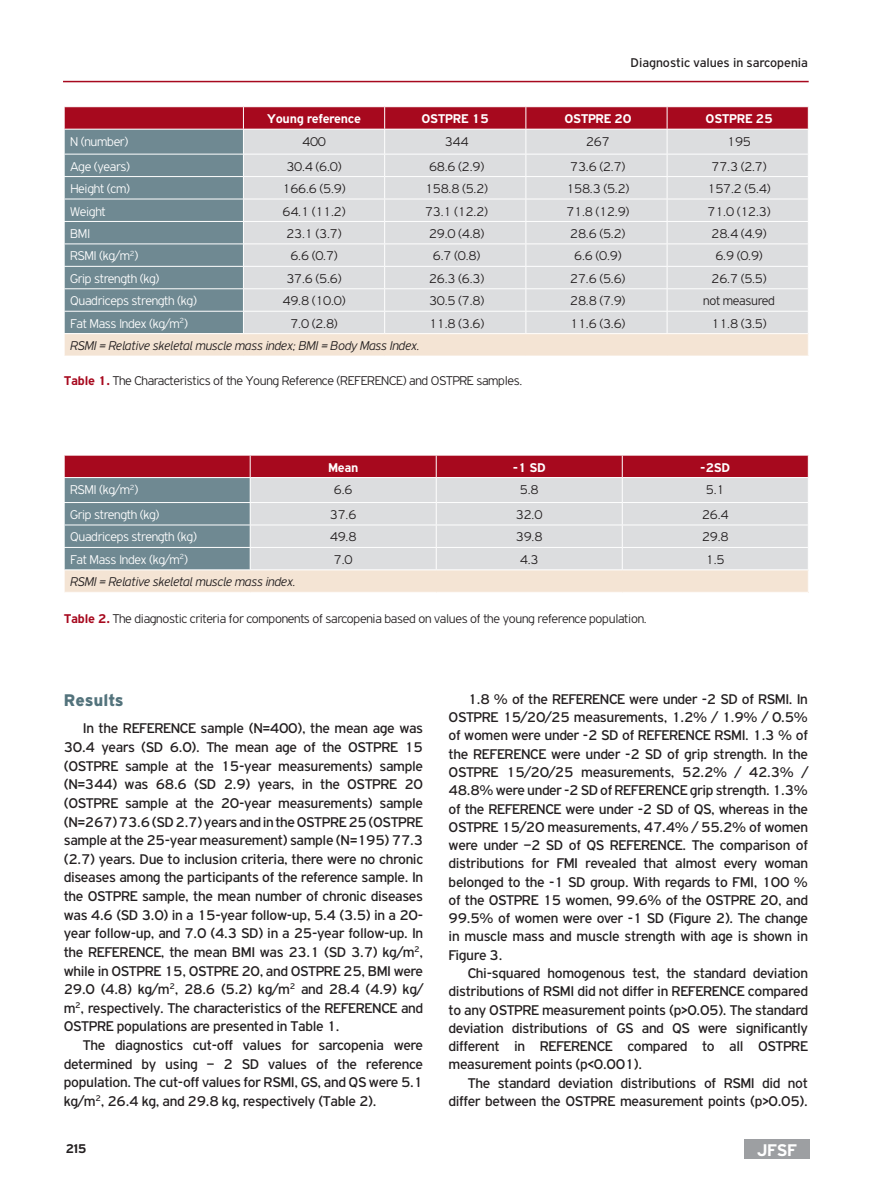
<style>
.page{position:relative;width:893px;height:1191px;background:#fff}
.page>*{position:absolute;margin:0;border:0;box-sizing:border-box;transform-origin:0 0}
.TITLE_BOLD{font:900 18px "PF Highway Gothic";color:#53737c}
.t1{font:700 18px "PF Highway Gothic";color:#fff}
.t2{font:15px/18.3px "PF Highway Gothic";letter-spacing:-.02em;color:#231f20;text-align:justify}
.LEGEND{font:300 13.5px "PF Highway Gothic";letter-spacing:-.02em;color:#231f20}
.LEGEND-2{font:300 13.5px "PF Highway Gothic";letter-spacing:-.02em;color:#fff}
.LEGEND-3{font:italic 300 13.5px "PF Highway Gothic";letter-spacing:-.02em;color:#231f20}
.LEGEND-4{font:700 13.5px "PF Highway Gothic";letter-spacing:-.02em;color:#fff}
.t3{font:13.5px "PF Highway Gothic";color:#231f20}
.t4{font:700 13.5px "PF Highway Gothic";color:#231f20}
.s1{font-weight:700;color:#a7091e}
</style>
<div class="page">
<div style="left:744px;top:1139px;width:66px;height:19px;background:#9d9fa2"></div>
<hr style="left:63px;top:81px;width:746px;height:1px;background:#a7091e">
<svg style="left:64px;top:107px;width:745px;height:249px;background:#c6bdc0"></svg>
<svg style="left:64px;top:455px;width:745px;height:137px;background:#c7b1b4"></svg>
<p class="t3" style="left:631px;top:56px;width:179px">Diagnostic values in sarcopenia</p>
<p class="LEGEND-4" style="left:267px;top:111px;width:95px">Young reference</p>
<p class="LEGEND-4" style="left:422px;top:111px;width:69px">OSTPRE 15</p>
<p class="LEGEND-4" style="left:564px;top:111px;width:69px">OSTPRE 20</p>
<p class="LEGEND-4" style="left:706px;top:111px;width:69px">OSTPRE 25</p>
<p class="LEGEND-2" style="left:70px;top:134px;width:60px">N (number)</p>
<p class="LEGEND" style="left:302px;top:134px;width:25px">400</p>
<p class="LEGEND" style="left:445px;top:134px;width:25px">344</p>
<p class="LEGEND" style="left:586px;top:134px;width:25px">267</p>
<p class="LEGEND" style="left:727px;top:134px;width:25px">195</p>
<p class="LEGEND-2" style="left:70px;top:159px;width:61px">Age (years)</p>
<p class="LEGEND" style="left:286px;top:159px;width:57px">30.4 (6.0)</p>
<p class="LEGEND" style="left:429px;top:159px;width:57px">68.6 (2.9)</p>
<p class="LEGEND" style="left:570px;top:159px;width:57px">73.6 (2.7)</p>
<p class="LEGEND" style="left:711px;top:159px;width:57px">77.3 (2.7)</p>
<p class="LEGEND-2" style="left:70px;top:181px;width:61px">Height (cm)</p>
<p class="LEGEND" style="left:282px;top:181px;width:65px">166.6 (5.9)</p>
<p class="LEGEND" style="left:425px;top:181px;width:65px">158.8 (5.2)</p>
<p class="LEGEND" style="left:566px;top:181px;width:65px">158.3 (5.2)</p>
<p class="LEGEND" style="left:708px;top:181px;width:65px">157.2 (5.4)</p>
<p class="LEGEND-2" style="left:70px;top:204px;width:37px">Weight</p>
<p class="LEGEND" style="left:282px;top:204px;width:65px">64.1 (11.2)</p>
<p class="LEGEND" style="left:425px;top:204px;width:65px">73.1 (12.2)</p>
<p class="LEGEND" style="left:566px;top:204px;width:65px">71.8 (12.9)</p>
<p class="LEGEND" style="left:708px;top:204px;width:65px">71.0 (12.3)</p>
<p class="LEGEND-2" style="left:70px;top:226px;width:22px">BMI</p>
<p class="LEGEND" style="left:286px;top:226px;width:57px">23.1 (3.7)</p>
<p class="LEGEND" style="left:429px;top:226px;width:57px">29.0 (4.8)</p>
<p class="LEGEND" style="left:570px;top:226px;width:57px">28.6 (5.2)</p>
<p class="LEGEND" style="left:711px;top:226px;width:57px">28.4 (4.9)</p>
<p class="LEGEND-2" style="left:70px;top:249px;width:70px">RSMI (kg/m<sup>2</sup>)</p>
<p class="LEGEND" style="left:290px;top:249px;width:49px">6.6 (0.7)</p>
<p class="LEGEND" style="left:433px;top:249px;width:49px">6.7 (0.8)</p>
<p class="LEGEND" style="left:574px;top:249px;width:49px">6.6 (0.9)</p>
<p class="LEGEND" style="left:715px;top:249px;width:49px">6.9 (0.9)</p>
<p class="LEGEND-2" style="left:70px;top:271px;width:91px">Grip strength (kg)</p>
<p class="LEGEND" style="left:286px;top:271px;width:57px">37.6 (5.6)</p>
<p class="LEGEND" style="left:429px;top:271px;width:57px">26.3 (6.3)</p>
<p class="LEGEND" style="left:570px;top:271px;width:57px">27.6 (5.6)</p>
<p class="LEGEND" style="left:711px;top:271px;width:57px">26.7 (5.5)</p>
<p class="LEGEND-2" style="left:70px;top:294px;width:128px">Quadriceps strength (kg)</p>
<p class="LEGEND" style="left:282px;top:294px;width:65px">49.8 (10.0)</p>
<p class="LEGEND" style="left:429px;top:294px;width:57px">30.5 (7.8)</p>
<p class="LEGEND" style="left:570px;top:294px;width:57px">28.8 (7.9)</p>
<p class="LEGEND" style="left:703px;top:294px;width:73px">not measured</p>
<p class="LEGEND-2" style="left:70px;top:316px;width:119px">Fat Mass Index (kg/m<sup>2</sup>)</p>
<p class="LEGEND" style="left:290px;top:316px;width:49px">7.0 (2.8)</p>
<p class="LEGEND" style="left:429px;top:316px;width:57px">11.8 (3.6)</p>
<p class="LEGEND" style="left:570px;top:316px;width:57px">11.6 (3.6)</p>
<p class="LEGEND" style="left:711px;top:316px;width:57px">11.8 (3.5)</p>
<p class="LEGEND-3" style="left:70px;top:339px;width:351px">RSMI = Relative skeletal muscle mass index; BMI = Body Mass Index.</p>
<p class="LEGEND" style="left:64px;top:373px;width:460px"><span class="s1">Table 1.</span> The Characteristics of the Young Reference (REFERENCE) and OSTPRE samples.</p>
<p class="LEGEND-4" style="left:328px;top:460px;width:32px">Mean</p>
<p class="LEGEND-4" style="left:513px;top:460px;width:35px">-1 SD</p>
<p class="LEGEND-4" style="left:700px;top:460px;width:32px">-2SD</p>
<p class="LEGEND-2" style="left:70px;top:482px;width:70px">RSMI (kg/m<sup>2</sup>)</p>
<p class="LEGEND" style="left:334px;top:482px;width:20px">6.6</p>
<p class="LEGEND" style="left:520px;top:482px;width:20px">5.8</p>
<p class="LEGEND" style="left:706px;top:482px;width:20px">5.1</p>
<p class="LEGEND-2" style="left:70px;top:507px;width:91px">Grip strength (kg)</p>
<p class="LEGEND" style="left:330px;top:507px;width:28px">37.6</p>
<p class="LEGEND" style="left:516px;top:507px;width:28px">32.0</p>
<p class="LEGEND" style="left:702px;top:507px;width:28px">26.4</p>
<p class="LEGEND-2" style="left:70px;top:530px;width:128px">Quadriceps strength (kg)</p>
<p class="LEGEND" style="left:330px;top:530px;width:28px">49.8</p>
<p class="LEGEND" style="left:516px;top:530px;width:28px">39.8</p>
<p class="LEGEND" style="left:702px;top:530px;width:28px">29.8</p>
<p class="LEGEND-2" style="left:70px;top:552px;width:119px">Fat Mass Index (kg/m<sup>2</sup>)</p>
<p class="LEGEND" style="left:334px;top:552px;width:20px">7.0</p>
<p class="LEGEND" style="left:520px;top:552px;width:20px">4.3</p>
<p class="LEGEND" style="left:706px;top:552px;width:20px">1.5</p>
<p class="LEGEND-3" style="left:70px;top:575px;width:227px">RSMI = Relative skeletal muscle mass index.</p>
<p class="LEGEND" style="left:64px;top:611px;width:585px"><span class="s1">Table 2.</span> The diagnostic criteria for components of sarcopenia based on values of the young reference population.</p>
<p class="TITLE_BOLD" style="left:64px;top:690px;width:61px">Results</p>
<p class="t2" style="left:64px;top:719px;width:361px;text-indent:19px">In the REFERENCE sample (N=400), the mean age was 30.4 years (SD 6.0). The mean age of the OSTPRE 15 (OSTPRE sample at the 15-year measurements) sample (N=344) was 68.6 (SD 2.9) years, in the OSTPRE 20 (OSTPRE sample at the 20-year measurements) sample (N=267) 73.6 (SD 2.7) years and in the OSTPRE 25 (OSTPRE sample at the 25-year measurement) sample (N=195) 77.3 (2.7) years. Due to inclusion criteria, there were no chronic diseases among the participants of the reference sample. In the OSTPRE sample, the mean number of chronic diseases was 4.6 (SD 3.0) in a 15-year follow-up, 5.4 (3.5) in a 20- year follow-up, and 7.0 (4.3 SD) in a 25-year follow-up. In the REFERENCE, the mean BMI was 23.1 (SD 3.7) kg/m<sup>2</sup>, while in OSTPRE 15, OSTPRE 20, and OSTPRE 25, BMI were 29.0 (4.8) kg/m<sup>2</sup>, 28.6 (5.2) kg/m<sup>2</sup> and 28.4 (4.9) kg/ m<sup>2</sup>, respectively. The characteristics of the REFERENCE and OSTPRE populations are presented in Table 1.</p>
<p class="t2" style="left:64px;top:1035px;width:361px;text-indent:19px">The diagnostics cut-off values for sarcopenia were determined by using – 2 SD values of the reference population. The cut-off values for RSMI, GS, and QS were 5.1 kg/m<sup>2</sup>, 26.4 kg, and 29.8 kg, respectively (Table 2).</p>
<p class="t2" style="left:449px;top:690px;width:361px;text-indent:19px">1.8 % of the REFERENCE were under -2 SD of RSMI. In OSTPRE 15/20/25 measurements, 1.2% / 1.9% / 0.5% of women were under -2 SD of REFERENCE RSMI. 1.3 % of the REFERENCE were under -2 SD of grip strength. In the OSTPRE 15/20/25 measurements, 52.2% / 42.3% / 48.8% were under -2 SD of REFERENCE grip strength. 1.3% of the REFERENCE were under -2 SD of QS, whereas in the OSTPRE 15/20 measurements, 47.4% / 55.2% of women were under –2 SD of QS REFERENCE. The comparison of distributions for FMI revealed that almost every woman belonged to the -1 SD group. With regards to FMI, 100 % of the OSTPRE 15 women, 99.6% of the OSTPRE 20, and 99.5% of women were over -1 SD (Figure 2). The change in muscle mass and muscle strength with age is shown in Figure 3.</p>
<p class="t2" style="left:449px;top:964px;width:361px;text-indent:19px">Chi-squared homogenous test, the standard deviation distributions of RSMI did not differ in REFERENCE compared to any OSTPRE measurement points (p&gt;0.05). The standard deviation distributions of GS and QS were significantly different in REFERENCE compared to all OSTPRE measurement points (p&lt;0.001).</p>
<p class="t2" style="left:449px;top:1073px;width:361px;text-align:right">The standard deviation distributions of RSMI did not differ between the OSTPRE measurement points (p&gt;0.05).</p>
<p class="t4" style="left:65px;top:1140px;width:23px">215</p>
<p class="t1" style="left:757px;top:1140px;width:42px">JFSF</p>
</div>
